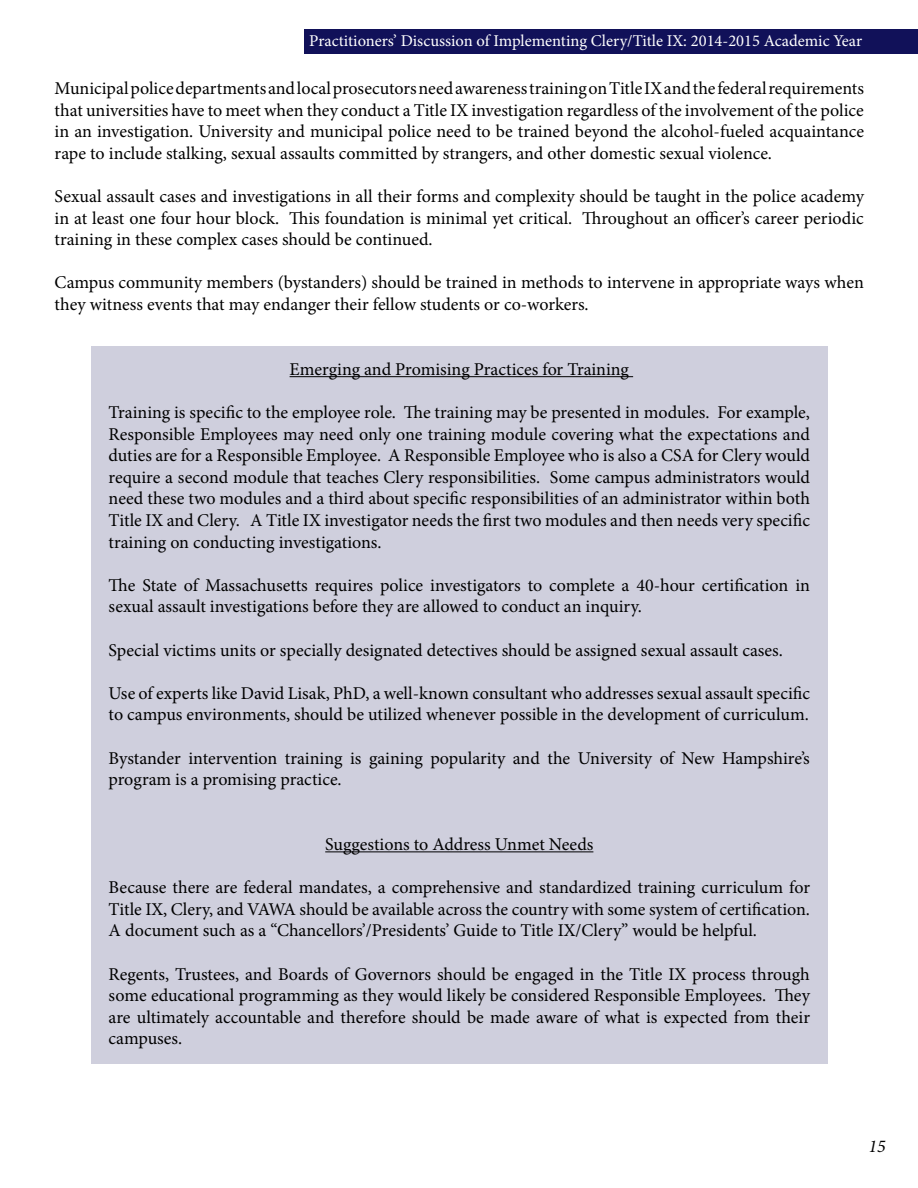
<style>
.page{position:relative;width:918px;height:1188px;background:#fff}
.page>*{position:absolute;margin:0;border:0;box-sizing:border-box;transform-origin:0 0}
.t1{font:18px/21.6px "Minion Pro";color:#000;text-align:justify}
.t2{font:italic 18px "Minion Pro";color:#000}
.t3{font:16.5px "Minion Pro";color:#fff}
</style>
<div class="page">
<div style="left:305px;top:29px;width:613px;height:24px;background:#111159"></div>
<div style="left:91px;top:346px;width:737px;height:718px;background:#cfcfdd"></div>
<hr style="left:290px;top:376px;width:343px;height:1px;background:#000">
<hr style="left:325px;top:851px;width:268px;height:1px;background:#000">
<p class="t3" style="left:309px;top:30px;width:555px">Practitioners’ Discussion of Implementing Clery/Title IX: 2014-2015 Academic Year</p>
<p class="t1" style="left:55px;top:78px;width:811px">Municipal police departments and local prosecutors need awareness training on Title IX and the federal requirements that universities have to meet when they conduct a Title IX investigation regardless of the involvement of the police in an investigation. University and municipal police need to be trained beyond the alcohol-fueled acquaintance rape to include stalking, sexual assaults committed by strangers, and other domestic sexual violence.</p>
<p class="t1" style="left:55px;top:186px;width:811px">Sexual assault cases and investigations in all their forms and complexity should be taught in the police academy in at least one four hour block. This foundation is minimal yet critical. Throughout an officer’s career periodic training in these complex cases should be continued.</p>
<p class="t1" style="left:55px;top:272px;width:811px">Campus community members (bystanders) should be trained in methods to intervene in appropriate ways when they witness events that may endanger their fellow students or co-workers.</p>
<p class="t1" style="left:290px;top:358px;width:341px">Emerging and Promising Practices for Training</p>
<p class="t1" style="left:109px;top:402px;width:703px">Training is specific to the employee role. The training may be presented in modules. For example, Responsible Employees may need only one training module covering what the expectations and duties are for a Responsible Employee. A Responsible Employee who is also a CSA for Clery would require a second module that teaches Clery responsibilities. Some campus administrators would need these two modules and a third about specific responsibilities of an administrator within both Title IX and Clery. A Title IX investigator needs the first two modules and then needs very specific training on conducting investigations.</p>
<p class="t1" style="left:109px;top:574px;width:703px">The State of Massachusetts requires police investigators to complete a 40-hour certification in sexual assault investigations before they are allowed to conduct an inquiry.</p>
<p class="t1" style="left:109px;top:639px;width:676px">Special victims units or specially designated detectives should be assigned sexual assault cases.</p>
<p class="t1" style="left:109px;top:682px;width:703px">Use of experts like David Lisak, PhD, a well-known consultant who addresses sexual assault specific to campus environments, should be utilized whenever possible in the development of curriculum.</p>
<p class="t1" style="left:109px;top:747px;width:703px">Bystander intervention training is gaining popularity and the University of New Hampshire’s program is a promising practice.</p>
<p class="t1" style="left:325px;top:834px;width:270px">Suggestions to Address Unmet Needs</p>
<p class="t1" style="left:109px;top:877px;width:703px">Because there are federal mandates, a comprehensive and standardized training curriculum for Title IX, Clery, and VAWA should be available across the country with some system of certification.<br>A document such as a “Chancellors’/Presidents’ Guide to Title IX/Clery” would be helpful.</p>
<p class="t1" style="left:109px;top:963px;width:703px">Regents, Trustees, and Boards of Governors should be engaged in the Title IX process through some educational programming as they would likely be considered Responsible Employees. They are ultimately accountable and therefore should be made aware of what is expected from their campuses.</p>
<p class="t2" style="left:868px;top:1134px;width:19px">15</p>
</div>
